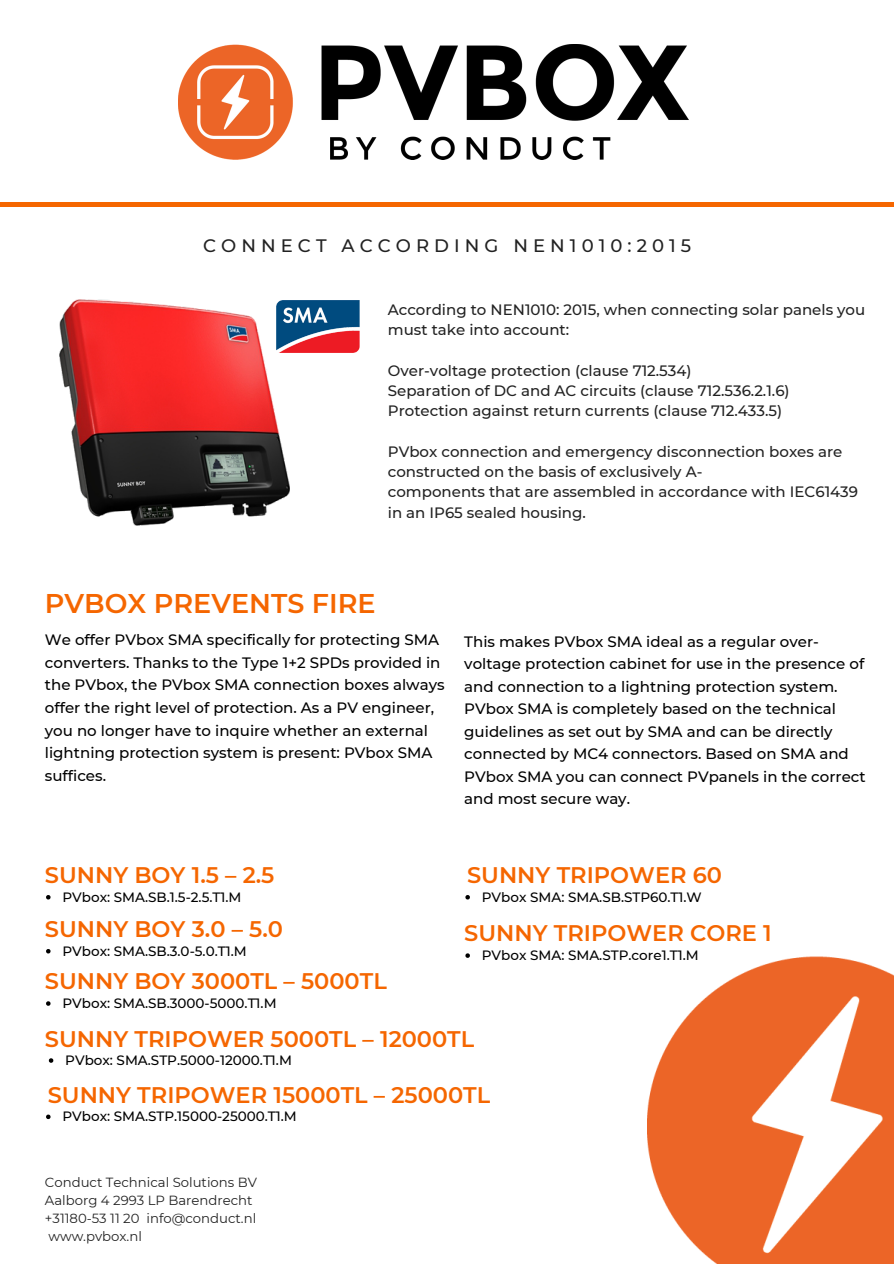
<style>
.page{position:relative;width:894px;height:1264px;background:#fff}
.page>*{position:absolute;margin:0;border:0;box-sizing:border-box;transform-origin:0 0}
.t1{font:600 27px "Montserrat";color:#f56600}
.t2{font:600 22.5px "Montserrat";color:#f56600}
.t3{font:500 18px "Montserrat";letter-spacing:.28em;color:#222}
.t4{font:500 15px/22.5px "Montserrat";color:#000}
.t5{font:500 15px/20.2px "Montserrat";color:#222}
.t6{font:500 13.5px "Montserrat";color:#000}
.t7{font:13.2px/18px "Montserrat";color:#222}
</style>
<div class="page">
<img style="left:647px;top:956px;width:246px;height:307px">
<hr style="left:0;top:202px;width:893px;height:4px;background:#f56600">
<img style="left:178px;top:45px;width:510px;height:114px">
<img style="left:60px;top:299px;width:229px;height:226px">
<img style="left:276px;top:301px;width:84px;height:51px">
<svg style="left:46px;top:1001px;width:5px;height:4px"></svg>
<svg style="left:46px;top:949px;width:5px;height:4px"></svg>
<svg style="left:46px;top:895px;width:5px;height:4px"></svg>
<svg style="left:49px;top:1058px;width:4px;height:4px"></svg>
<svg style="left:46px;top:1114px;width:5px;height:5px"></svg>
<svg style="left:465px;top:953px;width:5px;height:4px"></svg>
<svg style="left:465px;top:895px;width:5px;height:4px"></svg>
<p class="t3" style="left:203px;top:234px;width:489px">CONNECT ACCORDING NEN1010:2015</p>
<p class="t5" style="left:388px;top:299px;width:479px">According to NEN1010: 2015, when connecting solar panels you must take into account:</p>
<p class="t5" style="left:388px;top:360px;width:403px">Over-voltage protection (clause 712.534)<br>Separation of DC and AC circuits (clause 712.536.2.1.6)<br>Protection against return currents (clause 712.433.5)</p>
<p class="t5" style="left:388px;top:441px;width:471px">PVbox connection and emergency disconnection boxes are constructed on the basis of exclusively A-<br>components that are assembled in accordance with IEC61439 in an IP65 sealed housing.</p>
<h1 class="t1" style="left:45px;top:587px;width:332px">PVBOX PREVENTS FIRE</h1>
<p class="t4" style="left:45px;top:628px;width:401px">We offer PVbox SMA specifically for protecting SMA converters. Thanks to the Type 1+2 SPDs provided in the PVbox, the PVbox SMA connection boxes always offer the right level of protection. As a PV engineer, you no longer have to inquire whether an external lightning protection system is present: PVbox SMA suffices.</p>
<p class="t4" style="left:464px;top:630px;width:403px">This makes PVbox SMA ideal as a regular over&shy;voltage protection cabinet for use in the presence of and connection to a lightning protection system.<br>PVbox SMA is completely based on the technical guidelines as set out by SMA and can be directly connected by MC4 connectors. Based on SMA and PVbox SMA you can connect PVpanels in the correct and most secure way.</p>
<h2 class="t2" style="left:45px;top:861px;width:231px">SUNNY BOY 1.5 – 2.5</h2>
<p class="t6" style="left:62px;top:888px;width:180px">PVbox: SMA.SB.1.5-2.5.T1.M</p>
<h2 class="t2" style="left:45px;top:915px;width:239px">SUNNY BOY 3.0 – 5.0</h2>
<p class="t6" style="left:62px;top:942px;width:186px">PVbox: SMA.SB.3.0-5.0.T1.M</p>
<h2 class="t2" style="left:45px;top:967px;width:343px">SUNNY BOY 3000TL – 5000TL</h2>
<p class="t6" style="left:62px;top:994px;width:215px">PVbox: SMA.SB.3000-5000.T1.M</p>
<h2 class="t2" style="left:467px;top:861px;width:256px">SUNNY TRIPOWER 60</h2>
<p class="t6" style="left:481px;top:888px;width:221px">PVbox SMA: SMA.SB.STP60.T1.W</p>
<h2 class="t2" style="left:464px;top:919px;width:309px">SUNNY TRIPOWER CORE 1</h2>
<p class="t6" style="left:481px;top:947px;width:218px">PVbox SMA: SMA.STP.core1.T1.M</p>
<h2 class="t2" style="left:45px;top:1024px;width:431px">SUNNY TRIPOWER 5000TL – 12000TL</h2>
<p class="t6" style="left:65px;top:1051px;width:228px">PVbox: SMA.STP.5000-12000.T1.M</p>
<h2 class="t2" style="left:48px;top:1081px;width:444px">SUNNY TRIPOWER 15000TL – 25000TL</h2>
<p class="t6" style="left:62px;top:1108px;width:236px">PVbox: SMA.STP.15000-25000.T1.M</p>
<p class="t7" style="left:45px;top:1173px;width:213px">Conduct Technical Solutions BV<br>Aalborg 4 2993 LP Barendrecht +31180-53 11 20 info@conduct.nl www.pvbox.nl</p>
</div>
